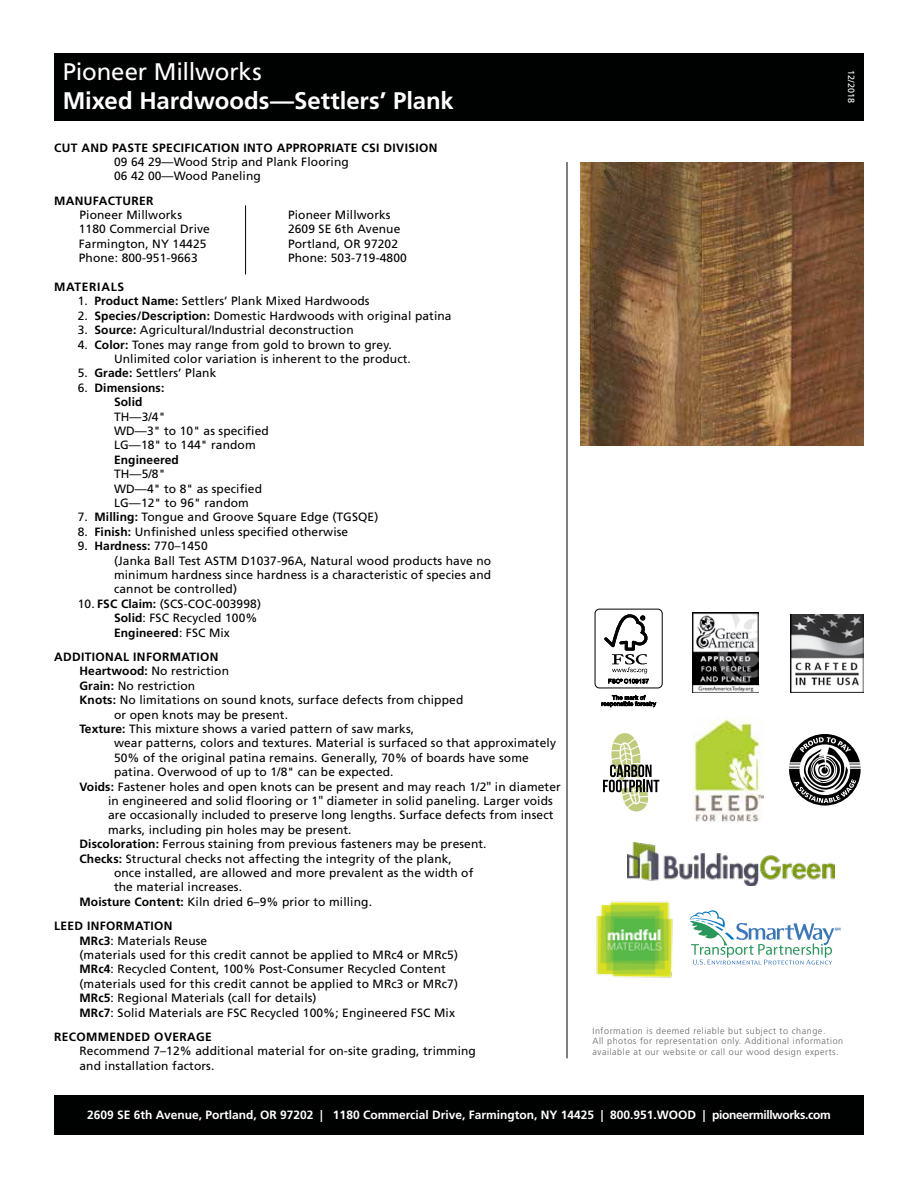
<style>
.page{position:relative;width:918px;height:1188px;background:#fff}
.page>*{position:absolute;margin:0;border:0;box-sizing:border-box;transform-origin:0 0}
.t1{font:700 24px "Frutiger LT Std";letter-spacing:-.005em;color:#fff}
.t2{font:24px "Frutiger LT Std";letter-spacing:-.01em;color:#fff}
.t3{font:12px/14.4px "Frutiger LT Std";letter-spacing:.01em;color:#000}
.t4{font:700 12px "Frutiger LT Std";color:#fff}
.t5{font:700 12px "Frutiger LT Std";letter-spacing:.03em;color:#000}
.t6{font:700 12px/14.4px "Frutiger LT Std";letter-spacing:.01em;color:#000}
.t7{font:700 12px "Frutiger LT Std";letter-spacing:.06em;color:#000}
.t8{font:300 9px/10.8px "Frutiger LT Std";letter-spacing:.06em;color:#636466}
.t9{font:9px "Frutiger LT Std";color:#fff}
.s1{font-weight:700}
.s2{font-weight:400}
.s3{font-family:"Tahoma"}
</style>
<div class="page">
<div style="left:54px;top:1095px;width:810px;height:40px;background:#000101"></div>
<div style="left:54px;top:53px;width:810px;height:68px;background:#000101"></div>
<img style="left:580px;top:162px;width:284px;height:284px">
<hr style="left:567px;top:162px;width:1px;height:896px;background:#000">
<hr style="left:245px;top:205px;width:1px;height:69px;background:#000">
<div style="left:595px;top:609px;width:68px;height:79px;border:1px solid #000;border-radius:4px"></div>
<svg style="left:604px;top:614px;width:45px;height:69px"></svg>
<svg style="left:601px;top:695px;width:55px;height:12px"></svg>
<img style="left:692px;top:612px;width:66px;height:81px">
<img style="left:596px;top:901px;width:77px;height:77px">
<img style="left:791px;top:614px;width:72px;height:79px">
<svg style="left:603px;top:733px;width:56px;height:78px"></svg>
<img style="left:627px;top:842px;width:207px;height:43px">
<img style="left:692px;top:718px;width:72px;height:104px">
<svg style="left:690px;top:910px;width:150px;height:55px"></svg>
<svg style="left:789px;top:735px;width:72px;height:70px"></svg>
<h1 class="t2" style="left:63px;top:58px;width:200px">Pioneer Millworks</h1>
<h1 class="t1" style="left:63px;top:87px;width:393px">Mixed Hardwoods—Settlers’ Plank</h1>
<p class="t5" style="left:54px;top:140px;width:385px">CUT AND PASTE SPECIFICATION INTO APPROPRIATE CSI DIVISION</p>
<p class="t3" style="left:114px;top:155px;width:236px">09 64 29—Wood Strip and Plank Flooring<br>06 42 00—Wood Paneling</p>
<p class="t5" style="left:54px;top:193px;width:101px">MANUFACTURER</p>
<p class="t3" style="left:80px;top:208px;width:104px">Pioneer Millworks</p>
<p class="t3" style="left:288px;top:208px;width:104px">Pioneer Millworks</p>
<p class="t3" style="left:79px;top:222px;width:133px">1180 Commercial Drive</p>
<p class="t3" style="left:288px;top:222px;width:114px">2609 SE 6th Avenue</p>
<p class="t3" style="left:79px;top:237px;width:129px">Farmington, NY 14425</p>
<p class="t3" style="left:288px;top:237px;width:112px">Portland, OR 97202</p>
<p class="t3" style="left:79px;top:251px;width:120px">Phone: 800-951-9663</p>
<p class="t3" style="left:288px;top:251px;width:120px">Phone: 503-719-4800</p>
<p class="t7" style="left:54px;top:280px;width:72px">MATERIALS</p>
<p class="t3" style="left:78px;top:294px;width:293px">1. <span class="s1">Product Name:</span> Settlers’ Plank Mixed Hardwoods</p>
<p class="t3" style="left:78px;top:309px;width:375px">2. <span class="s1">Species/Description:</span> Domestic Hardwoods with original patina</p>
<p class="t3" style="left:78px;top:323px;width:277px">3. <span class="s1">Source:</span> Agricultural/Industrial deconstruction</p>
<p class="t3" style="left:114px;top:337px;width:298px;text-indent:-36px">4. <span class="s1">Color:</span> Tones may range from gold to brown to grey.<br>Unlimited color variation is inherent to the product.</p>
<p class="t3" style="left:78px;top:366px;width:140px">5. <span class="s1">Grade:</span> Settlers’ Plank</p>
<p class="t6" style="left:114px;top:381px;width:52px;text-indent:-36px"><span class="s2">6.</span> Dimensions:<br>Solid</p>
<p class="t3" style="left:114px;top:409px;width:156px">TH—3/4"<br>WD—3" to 10" as specified<br>LG—18" to 144" random</p>
<p class="t6" style="left:114px;top:453px;width:66px">Engineered</p>
<p class="t3" style="left:114px;top:467px;width:150px">TH—5/8"<br>WD—4" to 8" as specified<br>LG—12" to 96" random</p>
<p class="t3" style="left:78px;top:510px;width:302px">7. <span class="s1">Milling:</span> Tongue and Groove Square Edge (TGSQE)</p>
<p class="t3" style="left:78px;top:525px;width:272px">8. <span class="s1">Finish:</span> Unfinished unless specified otherwise</p>
<p class="t3" style="left:114px;top:539px;width:379px;text-indent:-36px">9. <span class="s1">Hardness:</span> 770–1450<br>(Janka Ball Test ASTM D1037-96A, Natural wood products have no minimum hardness since hardness is a characteristic of species and cannot be controlled)</p>
<p class="t3" style="left:114px;top:597px;width:149px;text-indent:-36px">10. <span class="s1">FSC Claim:</span> (SCS-COC-003998)<br><span class="s1">Solid</span>: FSC Recycled 100%<br><span class="s1">Engineered</span>: FSC Mix</p>
<p class="t5" style="left:54px;top:650px;width:166px">ADDITIONAL INFORMATION</p>
<p class="t3" style="left:80px;top:664px;width:151px"><span class="s1">Heartwood:</span> No restriction</p>
<p class="t3" style="left:80px;top:679px;width:117px"><span class="s1">Grain:</span> No restriction</p>
<p class="t3" style="left:80px;top:693px;width:385px"><span class="s1">Knots:</span> No limitations on sound knots, surface defects from chipped</p>
<p class="t3" style="left:114px;top:707px;width:176px">or open knots may be present.</p>
<p class="t3" style="left:80px;top:722px;width:336px"><span class="s1">Texture:</span> This mixture shows a varied pattern of saw marks,</p>
<p class="t3" style="left:114px;top:736px;width:444px">wear patterns, colors and textures. Material is surfaced so that approximately</p>
<p class="t3" style="left:114px;top:751px;width:416px">50% of the original patina remains. Generally, 70% of boards have some</p>
<p class="t3" style="left:114px;top:765px;width:281px">patina. Overwood of up to 1/8" can be expected.</p>
<p class="t3" style="left:80px;top:779px;width:483px"><span class="s1">Voids:</span> Fastener holes and open knots can be present and may reach 1/2<span class="s3">"</span> in diameter</p>
<p class="t3" style="left:108px;top:794px;width:446px">in engineered and solid flooring or 1<span class="s3">"</span> diameter in solid paneling. Larger voids</p>
<p class="t3" style="left:108px;top:808px;width:447px">are occasionally included to preserve long lengths. Surface defects from insect</p>
<p class="t3" style="left:108px;top:823px;width:245px">marks, including pin holes may be present.</p>
<p class="t3" style="left:80px;top:837px;width:409px"><span class="s1">Discoloration:</span> Ferrous staining from previous fasteners may be present.</p>
<p class="t3" style="left:80px;top:851px;width:374px"><span class="s1">Checks:</span> Structural checks not affecting the integrity of the plank,</p>
<p class="t3" style="left:114px;top:866px;width:361px">once installed, are allowed and more prevalent as the width of</p>
<p class="t3" style="left:114px;top:880px;width:130px">the material increases.</p>
<p class="t3" style="left:80px;top:895px;width:294px"><span class="s1">Moisture Content:</span> Kiln dried 6–9% prior to milling.</p>
<p class="t3" style="left:80px;top:919px;width:380px;text-indent:-26px"><span class="s1">LEED INFORMATION<br>MRc3</span>: Materials Reuse<br>(materials used for this credit cannot be applied to MRc4 or MRc5)<br><span class="s1">MRc4</span>: Recycled Content, 100% Post-Consumer Recycled Content (materials used for this credit cannot be applied to MRc3 or MRc7)<br><span class="s1">MRc5</span>: Regional Materials (call for details)<br><span class="s1">MRc7</span>: Solid Materials are FSC Recycled 100%; Engineered FSC Mix</p>
<p class="t5" style="left:54px;top:1030px;width:159px">RECOMMENDED OVERAGE</p>
<p class="t3" style="left:80px;top:1044px;width:398px">Recommend 7–12% additional material for on-site grading, trimming and installation factors.</p>
<p class="t9" style="left:857px;top:70px;width:34px;rotate:90deg">12/2018</p>
<p class="t8" style="left:593px;top:1025px;width:252px">Information is deemed reliable but subject to change.<br>All photos for representation only. Additional information available at our website or call our wood design experts.</p>
<p class="t4" style="left:87px;top:1107px;width:745px">2609 SE 6th Avenue, Portland, OR 97202 | 1180 Commercial Drive, Farmington, NY 14425 | 800.951.WOOD | pioneermillworks.com</p>
</div>
